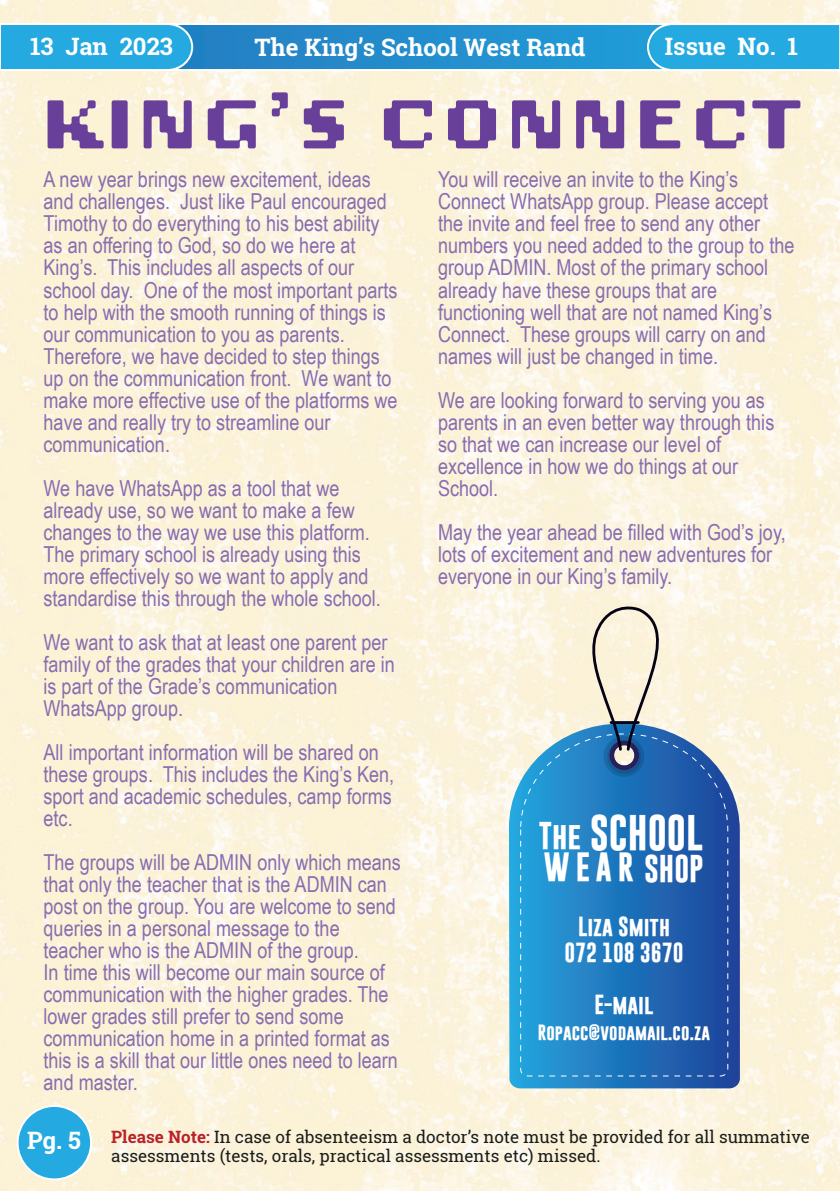
<style>
.page{position:relative;width:840px;height:1191px;background:#fff}
.page>*{position:absolute;margin:0;border:0;box-sizing:border-box;transform-origin:0 0}
.t1{font:72px "Lo Res 9 Plus OT Wide Bold Alt";color:#684099}
.t2{font:700 36.2px "Gobold";color:#fff}
.t3{font:700 29.6px "Gobold";color:#fff}
.t4{font:700 24px "Roboto Slab";color:#fff}
.t5{font:22px/22px "Arial Narrow";color:#886db0}
.t6{font:700 20px/26px "Gobold";color:#fff;text-align:center}
.t7{font:17px/18.4px "Roboto Slab";color:#1a1c19}
.t8{font:700 16px "Gobold";color:#fff}
.s1{font-size:28px}
.s2{font-weight:700;color:#bb2227}
</style>
<div class="page">
<img style="left:41px;top:0;width:798px;height:1191px">
<img style="left:0;top:0;width:41px;height:1191px">
<svg style="left:194px;top:23px;width:451px;height:48px;background:#3596d1"></svg>
<svg style="left:0;top:22px;width:194px;height:50px;background:#42b4e3"></svg>
<svg style="left:645px;top:22px;width:194px;height:50px;background:#40b4e3"></svg>
<div style="left:18px;top:1106px;width:73px;height:73px;background:#24aae1;border-radius:50%"></div>
<div style="left:17px;top:1105px;width:75px;height:75px;border:2px solid #fff;border-radius:50%"></div>
<svg style="left:508px;top:723px;width:231px;height:365px;background:#5a93c5"></svg>
<svg style="left:519px;top:734px;width:209px;height:342px;background:#2778bc"></svg>
<svg style="left:576px;top:599px;width:110px;height:178px;background:#b8c4c7"></svg>
<hr style="left:610px;top:721px;width:28px;height:3px;background:#050315">
<p class="t4" style="left:30px;top:30px;width:144px">13 Jan 2023</p>
<p class="t4" style="left:254px;top:31px;width:332px">The King’s School West Rand</p>
<p class="t4" style="left:664px;top:30px;width:135px">Issue No. 1</p>
<h1 class="t1" style="left:40px;top:68px;width:762px">KING’S CONNECT</h1>
<p class="t5" style="left:44px;top:168px;width:355px">A new year brings new excitement, ideas and challenges. Just like Paul encouraged Timothy to do everything to his best ability as an offering to God, so do we here at King’s. This includes all aspects of our school day. One of the most important parts to help with the smooth running of things is our communication to you as parents.<br>Therefore, we have decided to step things up on the communication front. We want to make more effective use of the platforms we have and really try to streamline our communication.</p>
<p class="t5" style="left:44px;top:476px;width:338px">We have WhatsApp as a tool that we already use, so we want to make a few changes to the way we use this platform.<br>The primary school is already using this more effectively so we want to apply and standardise this through the whole school.</p>
<p class="t5" style="left:44px;top:630px;width:352px">We want to ask that at least one parent per family of the grades that your children are in is part of the Grade’s communication WhatsApp group.</p>
<p class="t5" style="left:44px;top:740px;width:352px">All important information will be shared on these groups. This includes the King’s Ken, sport and academic schedules, camp forms etc.</p>
<p class="t5" style="left:44px;top:850px;width:358px">The groups will be ADMIN only which means that only the teacher that is the ADMIN can post on the group. You are welcome to send queries in a personal message to the teacher who is the ADMIN of the group.<br>In time this will become our main source of communication with the higher grades. The lower grades still prefer to send some communication home in a printed format as this is a skill that our little ones need to learn and master.</p>
<p class="t5" style="left:438px;top:168px;width:358px">You will receive an invite to the King’s Connect WhatsApp group. Please accept the invite and feel free to send any other numbers you need added to the group to the group ADMIN. Most of the primary school already have these groups that are functioning well that are not named King’s Connect. These groups will carry on and names will just be changed in time.</p>
<p class="t5" style="left:438px;top:388px;width:337px">We are looking forward to serving you as parents in an even better way through this so that we can increase our level of excellence in how we do things at our<br>School.</p>
<p class="t5" style="left:438px;top:520px;width:349px">May the year ahead be filled with God’s joy, lots of excitement and new adventures for everyone in our King’s family.</p>
<h2 class="t2" style="left:538px;top:809px;width:166px"><span class="s1">The</span> SCHOOL</h2>
<h3 class="t3" style="left:543px;top:848px;width:161px">WEAR <span class="s1">SHOP</span></h3>
<p class="t6" style="left:564px;top:913px;width:120px">Liza Smith<br>072 108 3670</p>
<p class="t6" style="left:594px;top:991px;width:60px">E-mail</p>
<p class="t8" style="left:537px;top:1021px;width:174px">Ropacc@vodamail.co.za</p>
<p class="t4" style="left:27px;top:1124px;width:55px">Pg. 5</p>
<p class="t7" style="left:111px;top:1127px;width:699px"><span class="s2">Please Note:</span> In case of absenteeism a doctor’s note must be provided for all summative assessments (tests, orals, practical assessments etc) missed.</p>
</div>
